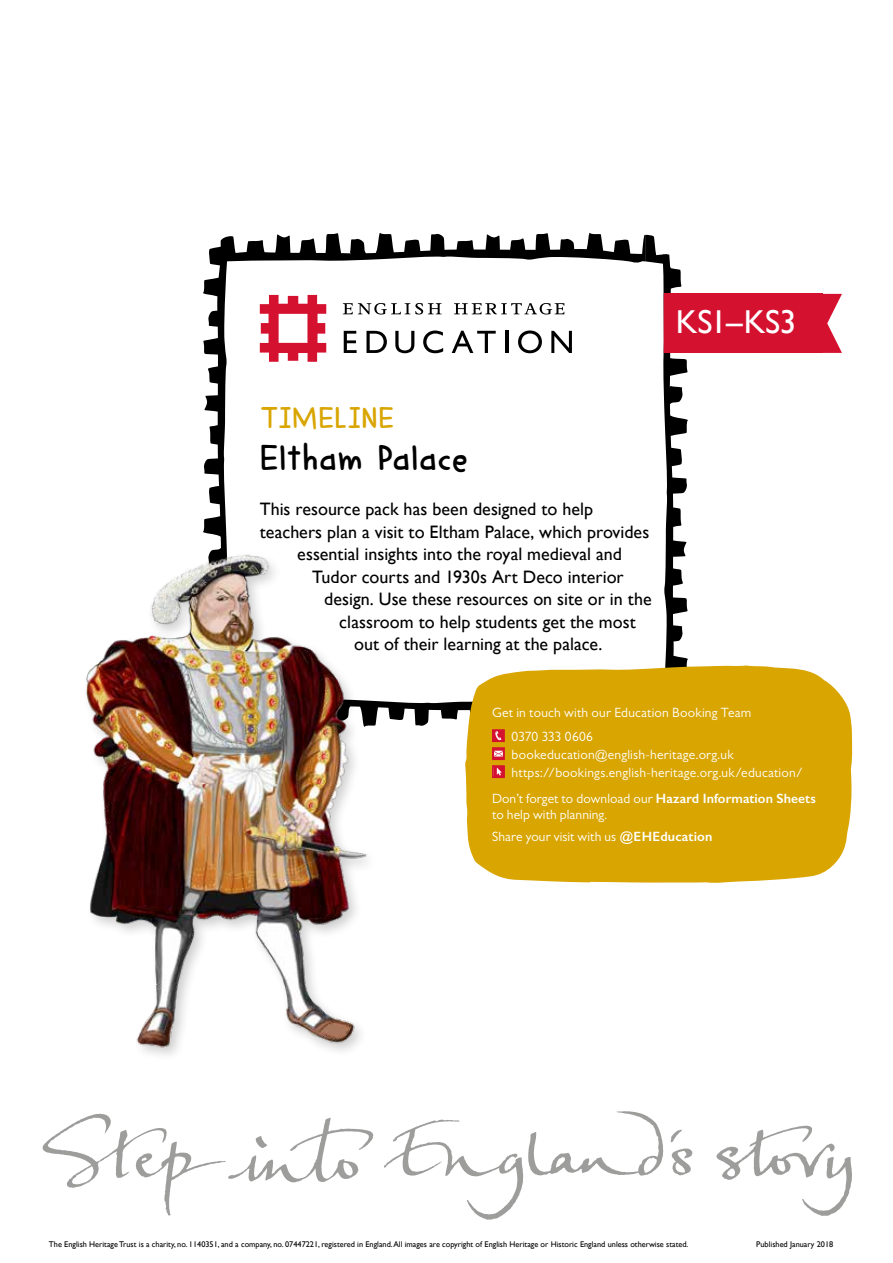
<style>
.page{position:relative;width:893px;height:1263px;background:#fff}
.page>*{position:absolute;margin:0;border:0;box-sizing:border-box;transform-origin:0 0}
.t1{font:36px "Harimau Dua";color:#000}
.t2{font:33px "Gill Sans";letter-spacing:-.01em;color:#fff}
.t3{font:30px "Harimau Dua";color:#d9a500}
.t4{font:18px "Gill Sans";color:#000}
.t5{font:13.5px/23.2px "Gill Sans MT Std";letter-spacing:.015em;color:#fff}
.t6{font:8.25px "Gill Sans";color:#000}
.s1{font-family:"Gill Sans";font-weight:600}
</style>
<div class="page">
<svg style="left:384px;top:1111px;width:279px;height:109px"></svg>
<svg style="left:672px;top:1148px;width:20px;height:27px"></svg>
<svg style="left:42px;top:1114px;width:331px;height:101px"></svg>
<svg style="left:671px;top:1129px;width:11px;height:13px"></svg>
<svg style="left:716px;top:1125px;width:136px;height:91px"></svg>
<img style="left:86px;top:565px;width:282px;height:486px">
<div style="left:465px;top:697px;width:388px;height:186px;background:#d9a500"></div>
<svg style="left:201px;top:232px;width:641px;height:509px"></svg>
<div style="left:492px;top:729px;width:13px;height:13px;border:1px solid #d51130"></div>
<svg style="left:494px;top:749px;width:9px;height:9px"></svg>
<div style="left:492px;top:747px;width:13px;height:13px;border:1px solid #d51130"></div>
<svg style="left:494px;top:767px;width:9px;height:9px"></svg>
<div style="left:492px;top:765px;width:13px;height:13px;border:1px solid #d51130"></div>
<h2 class="t2" style="left:676px;top:303px;width:122px">KS1–KS3</h2>
<h3 class="t3" style="left:260px;top:394px;width:136px">TIMELINE</h3>
<h1 class="t1" style="left:260px;top:430px;width:210px">Eltham Palace</h1>
<p class="t4" style="left:260px;top:498px;width:335px">This resource pack has been designed to help</p>
<p class="t4" style="left:260px;top:521px;width:391px">teachers plan a visit to Eltham Palace, which provides</p>
<p class="t4" style="left:297px;top:543px;width:326px">essential insights into the royal medieval and</p>
<p class="t4" style="left:312px;top:566px;width:313px">Tudor courts and 1930s Art Deco interior</p>
<p class="t4" style="left:324px;top:588px;width:329px">design. Use these resources on site or in the</p>
<p class="t4" style="left:339px;top:611px;width:298px">classroom to help students get the most</p>
<p class="t4" style="left:354px;top:633px;width:250px">out of their learning at the palace.</p>
<p class="t5" style="left:512px;top:701px;width:241px;text-indent:-20px">Get in touch with our Education Booking Team<br>0370 333 0606</p>
<p class="t5" style="left:512px;top:745px;width:293px;line-height:18px">bookeducation@english-heritage.org.uk https://bookings.english-heritage.org.uk/education/</p>
<p class="t5" style="left:492px;top:790px;width:325px;line-height:16.5px">Don’t forget to download our <span class="s1">Hazard Information Sheets </span>to help with planning.</p>
<p class="t5" style="left:492px;top:825px;width:222px">Share your visit with us <span class="s1">@EHEducation</span></p>
<p class="t6" style="left:49px;top:1240px;width:641px">The English Heritage Trust is a charity, no. 1140351, and a company, no. 07447221, registered in England. All images are copyright of English Heritage or Historic England unless otherwise stated.</p>
<p class="t6" style="left:756px;top:1240px;width:79px">Published January 2018</p>
</div>
